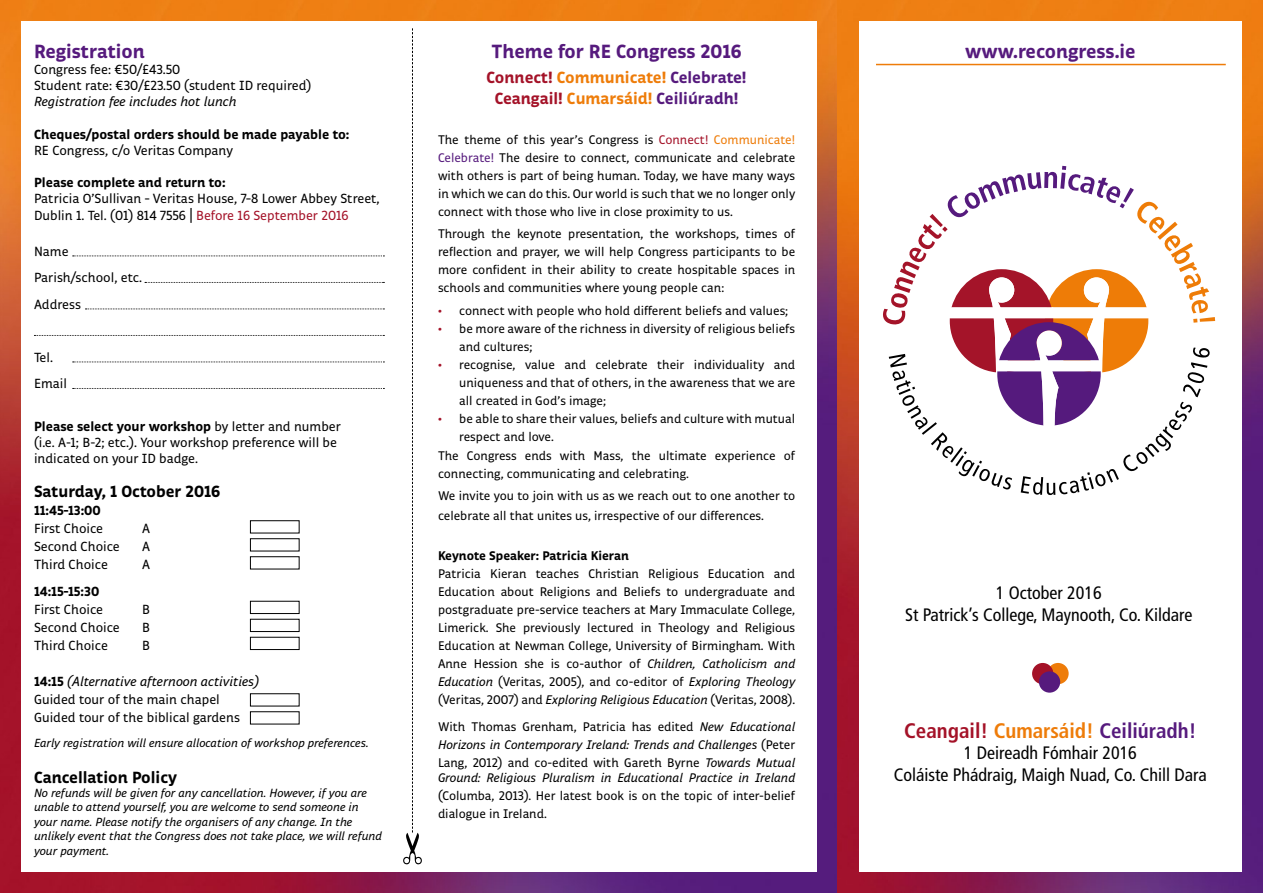
<style>
.page{position:relative;width:1263px;height:893px;background:#fff}
.page>*{position:absolute;margin:0;border:0;box-sizing:border-box;transform-origin:0 0}
.t1{font:700 condensed 21px "Frutiger";color:#561a7d}
.t2{font:800 19.5px "Respublika FY";color:#561a7d}
.t3{font:condensed 18px/21.6px "Frutiger";color:#000;text-align:center}
.t4{font:800 16.5px/21px "Respublika FY";color:#ee7c09;text-align:center}
.t5{font:800 16.5px "Respublika FY";color:#000}
.t6{font:13.5px/16.2px "Respublika FY";color:#000}
.t7{font:800 13.5px "Respublika FY";color:#000}
.t8{font:italic 13.5px "Respublika FY";color:#000}
.t9{font:12.75px/18px "Respublika FY";color:#000;text-align:justify}
.t10{font:italic 12.75px "Respublika FY";color:#000}
.t11{font:800 12.75px "Respublika FY";color:#000}
.t12{font:italic 12px/14.4px "Respublika FY";color:#000}
.s1{color:#a41228}
.s2{font-weight:800}
.s3{font-style:italic}
.s4{color:#561a7d}
.s5{color:#ee7c09}
</style>
<div class="page">
<img style="left:0;top:0;width:1263px;height:893px">
<div style="left:859px;top:21px;width:383px;height:851px;background:#fff"></div>
<div style="left:21px;top:21px;width:795px;height:851px;background:#fff"></div>
<svg style="left:73px;top:256px;width:311px;height:1px"></svg>
<svg style="left:145px;top:282px;width:239px;height:1px"></svg>
<svg style="left:85px;top:309px;width:299px;height:1px"></svg>
<svg style="left:34px;top:335px;width:350px;height:1px"></svg>
<svg style="left:73px;top:362px;width:311px;height:1px"></svg>
<svg style="left:73px;top:388px;width:311px;height:1px"></svg>
<div style="left:250px;top:520px;width:49px;height:13px;border:1px solid #000"></div>
<div style="left:250px;top:538px;width:49px;height:13px;border:1px solid #000"></div>
<div style="left:250px;top:556px;width:49px;height:13px;border:1px solid #000"></div>
<div style="left:250px;top:601px;width:49px;height:13px;border:1px solid #000"></div>
<div style="left:250px;top:619px;width:49px;height:13px;border:1px solid #000"></div>
<div style="left:250px;top:637px;width:49px;height:13px;border:1px solid #000"></div>
<hr style="left:876px;top:64px;width:350px;height:1px;background:#ee7c09">
<div style="left:1047px;top:663px;width:22px;height:21px;background:#ee7c09;border-radius:50%"></div>
<div style="left:1032px;top:663px;width:21px;height:21px;background:#a41228;border-radius:50%"></div>
<div style="left:1039px;top:671px;width:21px;height:22px;background:#561a7d;border-radius:50%"></div>
<svg style="left:883px;top:166px;width:332px;height:329px"></svg>
<svg style="left:403px;top:28px;width:19px;height:836px"></svg>
<h2 class="t2" style="left:34px;top:39px;width:112px">Registration</h2>
<p class="t6" style="left:34px;top:62px;width:279px">Congress fee: €50/£43.50<br>Student rate: €30/£23.50 (student ID required)</p>
<p class="t8" style="left:34px;top:93px;width:204px">Registration fee includes hot lunch</p>
<p class="t7" style="left:34px;top:125px;width:317px">Cheques/postal orders should be made payable to:</p>
<p class="t6" style="left:34px;top:143px;width:200px">RE Congress, c/o Veritas Company</p>
<p class="t7" style="left:34px;top:174px;width:193px">Please complete and return to:</p>
<p class="t6" style="left:34px;top:191px;width:347px">Patricia O’Sullivan – Veritas House, 7–8 Lower Abbey Street,<br>Dublin 1. Tel. (01) 814 7556 | <span class="s1">Before 16 September 2016</span></p>
<p class="t6" style="left:34px;top:238px;width:110px;line-height:26.5px">Name<br>Parish/school, etc.<br>Address</p>
<p class="t6" style="left:34px;top:344px;width:35px;line-height:26.5px">Tel.<br>Email</p>
<p class="t6" style="left:34px;top:419px;width:308px"><span class="s2">Please select your workshop</span> by letter and number (i.e. A-1; B-2; etc.). Your workshop preference will be indicated on your ID badge.</p>
<p class="t5" style="left:34px;top:481px;width:188px">Saturday, 1 October 2016</p>
<p class="t7" style="left:34px;top:502px;width:68px">11:45–13:00</p>
<p class="t6" style="left:34px;top:521px;width:71px">First Choice</p>
<p class="t6" style="left:142px;top:521px;width:9px">A</p>
<p class="t6" style="left:34px;top:539px;width:87px">Second Choice</p>
<p class="t6" style="left:142px;top:539px;width:9px">A</p>
<p class="t6" style="left:34px;top:557px;width:75px">Third Choice</p>
<p class="t6" style="left:142px;top:557px;width:9px">A</p>
<p class="t7" style="left:34px;top:583px;width:67px">14:15–15:30</p>
<p class="t6" style="left:34px;top:602px;width:71px">First Choice</p>
<p class="t6" style="left:142px;top:602px;width:9px">B</p>
<p class="t6" style="left:34px;top:620px;width:87px">Second Choice</p>
<p class="t6" style="left:142px;top:620px;width:9px">B</p>
<p class="t6" style="left:34px;top:638px;width:75px">Third Choice</p>
<p class="t6" style="left:142px;top:638px;width:9px">B</p>
<p class="t6" style="left:34px;top:673px;width:227px;line-height:18px"><span class="s2">14:15</span> <span class="s3">(Alternative afternoon activities)<br></span>Guided tour of the main chapel<br>Guided tour of the biblical gardens</p>
<p class="t12" style="left:34px;top:736px;width:336px">Early registration will ensure allocation of workshop preferences.</p>
<p class="t5" style="left:34px;top:767px;width:145px">Cancellation Policy</p>
<p class="t12" style="left:34px;top:786px;width:349px">No refunds will be given for any cancellation. However, if you are unable to attend yourself, you are welcome to send someone in your name. Please notify the organisers of any change. In the unlikely event that the Congress does not take place, we will refund your payment.</p>
<h2 class="t2" style="left:492px;top:39px;width:252px">Theme for RE Congress 2016</h2>
<p class="t4" style="left:487px;top:68px;width:262px"><span class="s1">Connect!</span> Communicate! <span class="s4">Celebrate!<br></span><span class="s1">Ceangail!</span> Cumarsáid! <span class="s4">Ceiliúradh!</span></p>
<p class="t9" style="left:438px;top:131px;width:359px">The theme of this year’s Congress is <span class="s1">Connect!</span> <span class="s5">Communicate!<br></span><span class="s4">Celebrate!</span> The desire to connect, communicate and celebrate with others is part of being human. Today, we have many ways in which we can do this. Our world is such that we no longer only connect with those who live in close proximity to us.</p>
<p class="t9" style="left:438px;top:226px;width:359px">Through the keynote presentation, the workshops, times of reflection and prayer, we will help Congress participants to be more confident in their ability to create hospitable spaces in schools and communities where young people can:</p>
<p class="t9" style="left:438px;top:302px;width:352px"><span class="s1">•</span> connect with people who hold different beliefs and values;</p>
<p class="t9" style="left:459px;top:320px;width:337px;text-indent:-21px"><span class="s1">•</span> be more aware of the richness in diversity of religious beliefs and cultures;</p>
<p class="t9" style="left:459px;top:356px;width:337px;text-indent:-21px"><span class="s1">•</span> recognise, value and celebrate their individuality and uniqueness and that of others, in the awareness that we are all created in God’s image;</p>
<p class="t9" style="left:459px;top:410px;width:337px;text-indent:-21px"><span class="s1">•</span> be able to share their values, beliefs and culture with mutual respect and love.</p>
<p class="t9" style="left:438px;top:447px;width:359px">The Congress ends with Mass, the ultimate experience of connecting, communicating and celebrating.</p>
<p class="t9" style="left:438px;top:487px;width:359px;line-height:19.5px">We invite you to join with us as we reach out to one another to celebrate all that unites us, irrespective of our differences.</p>
<p class="t11" style="left:438px;top:548px;width:193px">Keynote Speaker: Patricia Kieran</p>
<p class="t9" style="left:438px;top:566px;width:359px">Patricia Kieran teaches Christian Religious Education and Education about Religions and Beliefs to undergraduate and postgraduate pre-service teachers at Mary Immaculate College, Limerick. She previously lectured in Theology and Religious Education at Newman College, University of Birmingham. With Anne Hession she is co-author of <span class="s3">Children, Catholicism and Education</span> (Veritas, 2005), and co-editor of <span class="s3">Exploring Theology </span>(Veritas, 2007) and <span class="s3">Exploring Religious Education</span> (Veritas, 2008).</p>
<p class="t9" style="left:438px;top:718px;width:359px">With Thomas Grenham, Patricia has edited <span class="s3">New Educational Horizons in Contemporary Ireland: Trends and Challenges</span> (Peter Lang, 2012) and co-edited with Gareth Byrne <span class="s3">Towards Mutual</span></p>
<p class="t10" style="left:438px;top:770px;width:359px">Ground: Religious Pluralism in Educational Practice in Ireland</p>
<p class="t9" style="left:438px;top:787px;width:359px">(Columba, 2013). Her latest book is on the topic of inter-belief dialogue in Ireland.</p>
<h2 class="t2" style="left:965px;top:39px;width:172px">www.recongress.ie</h2>
<h3 class="t3" style="left:905px;top:582px;width:289px">1 October 2016<br>St Patrick’s College, Maynooth, Co. Kildare</h3>
<h1 class="t1" style="left:904px;top:718px;width:294px"><span class="s1">Ceangail!</span> <span class="s5">Cumarsáid!</span> Ceiliúradh!</h1>
<h3 class="t3" style="left:894px;top:742px;width:314px">1 Deireadh Fómhair 2016<br>Coláiste Phádraig, Maigh Nuad, Co. Chill Dara</h3>
</div>
